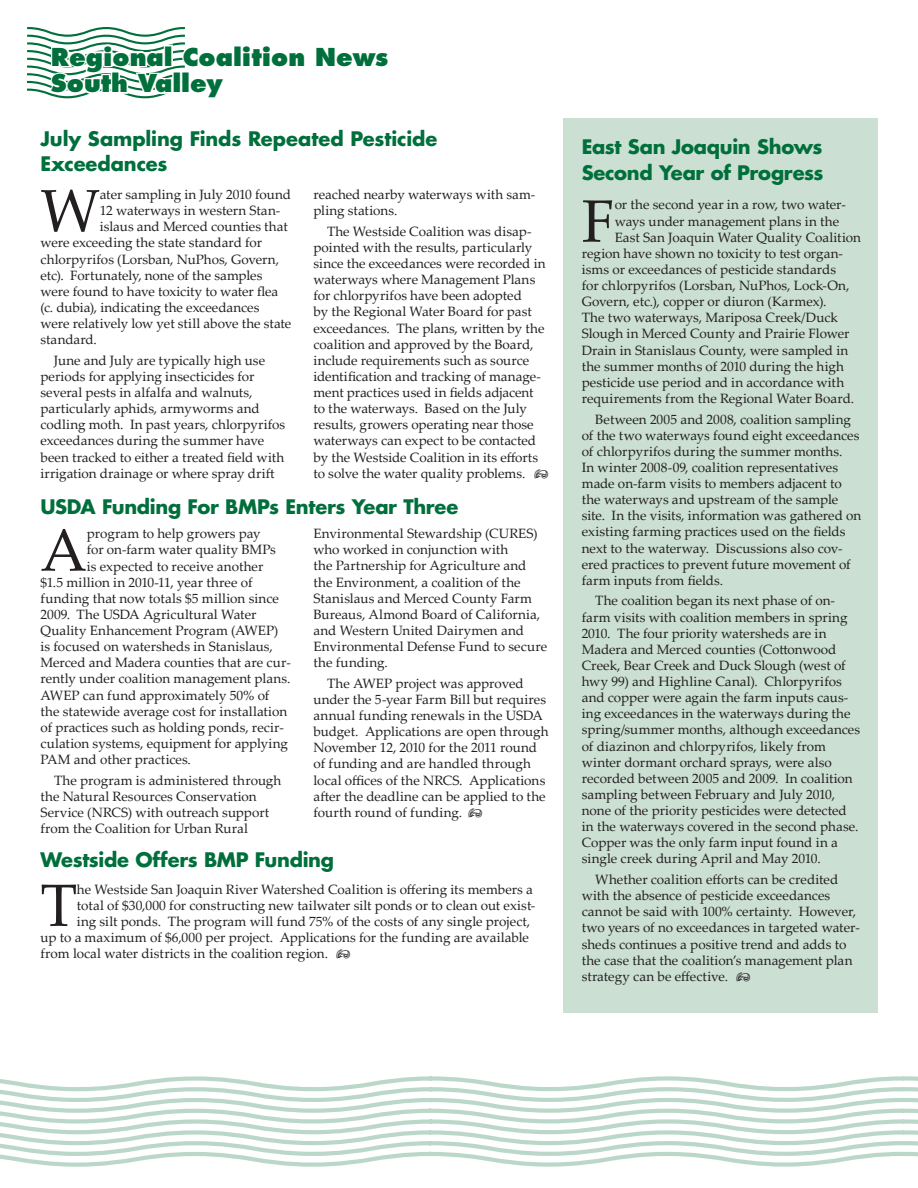
<style>
.page{position:relative;width:918px;height:1188px;background:#fff}
.page>*{position:absolute;margin:0;border:0;box-sizing:border-box;transform-origin:0 0}
.drop_cap{font:59.85px "Palatino Linotype";color:#231f20}
.body_text{font:59.85px "Palatino Linotype";color:#231f20}
.t1{font:800 24px "Futura";color:#006f3c}
.body_text-2{font:700 19.5px/25.5px "Futura";letter-spacing:-.01em;color:#006f3c}
.drop_cap-2{font:700 19.5px "Futura";letter-spacing:-.015em;color:#006f3c}
.body_text-3{font:13.5px/16.2px "Palatino Linotype";color:#231f20}
.drop_cap-3{font:13.5px "Palatino Linotype";letter-spacing:-.005em;color:#231f20}
.header_page2_blue{font:13.5px "Palatino Linotype";color:#231f20}
</style>
<div class="page">
<svg style="left:27px;top:27px;width:158px;height:72px"></svg>
<div style="left:564px;top:118px;width:314px;height:894px;background:#cbdfd3"></div>
<svg style="left:0;top:1076px;width:918px;height:91px"></svg>
<p class="t1" style="left:51px;top:41px;width:339px">Regional Coalition News</p>
<p class="t1" style="left:51px;top:68px;width:173px">South Valley</p>
<p class="body_text-2" style="left:40px;top:125px;width:398px">July Sampling Finds Repeated Pesticide</p>
<p class="body_text-2" style="left:40px;top:151px;width:129px">Exceedances</p>
<p class="drop_cap" style="left:40px;top:168px;width:61px">W</p>
<p class="drop_cap-3" style="left:100px;top:185px;width:193px">ater sampling in July 2010 found</p>
<p class="drop_cap-3" style="left:100px;top:201px;width:182px">12 waterways in western Stan-</p>
<p class="drop_cap-3" style="left:100px;top:217px;width:189px">islaus and Merced counties that</p>
<p class="drop_cap-3" style="left:40px;top:233px;width:223px">were exceeding the state standard for</p>
<p class="drop_cap-3" style="left:40px;top:249px;width:240px">chlorpyrifos (Lorsban, NuPhos, Govern,</p>
<p class="drop_cap-3" style="left:40px;top:265px;width:223px">etc). Fortunately, none of the samples</p>
<p class="drop_cap-3" style="left:40px;top:282px;width:239px">were found to have toxicity to water flea</p>
<p class="drop_cap-3" style="left:40px;top:298px;width:221px">(c. dubia), indicating the exceedances</p>
<p class="body_text-3" style="left:40px;top:315px;width:252px">were relatively low yet still above the state standard.</p>
<p class="body_text-3" style="left:40px;top:352px;width:246px;text-indent:14px">June and July are typically high use periods for applying insecticides for several pests in alfalfa and walnuts, particularly aphids, armyworms and codling moth. In past years, chlorpyrifos exceedances during the summer have</p>
<p class="body_text-3" style="left:40px;top:448px;width:245px">been tracked to either a treated field with irrigation drainage or where spray drift</p>
<p class="body_text-3" style="left:314px;top:186px;width:223px">reached nearby waterways with sam&shy;pling stations.</p>
<p class="body_text-3" style="left:314px;top:223px;width:234px;text-indent:14px">The Westside Coalition was disap&shy;pointed with the results, particularly since the exceedances were recorded in waterways where Management Plans for chlorpyrifos have been adopted<br>by the Regional Water Board for past</p>
<p class="body_text-3" style="left:314px;top:319px;width:232px">exceedances. The plans, written by the coalition and approved by the Board, include requirements such as source identification and tracking of manage-</p>
<p class="body_text-3" style="left:314px;top:384px;width:222px">ment practices used in fields adjacent to the waterways. Based on the July</p>
<p class="body_text-3" style="left:314px;top:416px;width:222px">results, growers operating near those</p>
<p class="body_text-3" style="left:314px;top:432px;width:226px">waterways can expect to be contacted by the Westside Coalition in its efforts</p>
<p class="body_text-3" style="left:314px;top:464px;width:213px">to solve the water quality problems.</p>
<p class="drop_cap-2" style="left:40px;top:494px;width:419px">USDA Funding For BMPs Enters Year Three</p>
<p class="drop_cap" style="left:40px;top:508px;width:48px">A</p>
<p class="drop_cap-3" style="left:87px;top:524px;width:176px">program to help growers pay</p>
<p class="body_text-3" style="left:314px;top:525px;width:226px">Environmental Stewardship (CURES) who worked in conjunction with<br>the Partnership for Agriculture and</p>
<p class="body_text-3" style="left:314px;top:573px;width:235px">the Environment, a coalition of the<br>Stanislaus and Merced County Farm<br>Bureaus, Almond Board of California, and Western United Dairymen and<br>Environmental Defense Fund to secure the funding.</p>
<p class="body_text-3" style="left:327px;top:675px;width:198px">The AWEP project was approved</p>
<p class="body_text-3" style="left:314px;top:691px;width:237px">under the 5-year Farm Bill but requires annual funding renewals in the USDA budget. Applications are open through November 12, 2010 for the 2011 round of funding and are handled through local offices of the NRCS. Applications</p>
<p class="body_text-3" style="left:314px;top:787px;width:234px">after the deadline can be applied to the fourth round of funding.</p>
<p class="body_text-3" style="left:87px;top:541px;width:191px">for on-farm water quality BMPs</p>
<p class="body_text-3" style="left:87px;top:557px;width:178px">is expected to receive another</p>
<p class="body_text-3" style="left:40px;top:574px;width:214px">$1.5 million in 2010-11, year three of</p>
<p class="body_text-3" style="left:40px;top:590px;width:240px">funding that now totals $5 million since</p>
<p class="body_text-3" style="left:40px;top:606px;width:218px">2009. The USDA Agricultural Water</p>
<p class="body_text-3" style="left:40px;top:622px;width:239px">Quality Enhancement Program (AWEP)</p>
<p class="body_text-3" style="left:40px;top:638px;width:252px">is focused on watersheds in Stanislaus, Merced and Madera counties that are cur&shy;rently under coalition management plans.<br>AWEP can fund approximately 50% of the statewide average cost for installation of practices such as holding ponds, recir-</p>
<p class="body_text-3" style="left:40px;top:735px;width:249px">culation systems, equipment for applying<br>PAM and other practices.</p>
<p class="body_text-3" style="left:40px;top:772px;width:243px;text-indent:14px">The program is administered through the Natural Resources Conservation Service (NRCS) with outreach support from the Coalition for Urban Rural</p>
<h3 class="body_text-2" style="left:40px;top:847px;width:295px">Westside Offers BMP Funding</h3>
<p class="body_text" style="left:40px;top:863px;width:38px">T</p>
<p class="body_text-3" style="left:77px;top:880px;width:458px">he Westside San Joaquin River Watershed Coalition is offering its members a</p>
<p class="body_text-3" style="left:77px;top:897px;width:460px">total of $30,000 for constructing new tailwater silt ponds or to clean out exist-</p>
<p class="header_page2_blue" style="left:77px;top:912px;width:455px">ing silt ponds. The program will fund 75% of the costs of any single project,</p>
<p class="header_page2_blue" style="left:40px;top:928px;width:490px">up to a maximum of $6,000 per project. Applications for the funding are available</p>
<p class="drop_cap-3" style="left:40px;top:944px;width:289px">from local water districts in the coalition region.</p>
<h3 class="body_text-2" style="left:582px;top:134px;width:243px">East San Joaquin Shows<br>Second Year of Progress</h3>
<p class="body_text" style="left:582px;top:179px;width:35px">F</p>
<p class="body_text-3" style="left:615px;top:196px;width:233px">or the second year in a row, two water-</p>
<p class="body_text-3" style="left:615px;top:212px;width:226px">ways under management plans in the</p>
<p class="body_text-3" style="left:615px;top:228px;width:248px">East San Joaquin Water Quality Coalition</p>
<p class="body_text-3" style="left:582px;top:245px;width:263px">region have shown no toxicity to test organ-</p>
<p class="body_text-3" style="left:582px;top:261px;width:256px">isms or exceedances of pesticide standards</p>
<p class="body_text-3" style="left:582px;top:277px;width:274px">for chlorpyrifos (Lorsban, NuPhos, Lock-On, Govern, etc.), copper or diuron (Karmex).<br>The two waterways, Mariposa Creek/Duck Slough in Merced County and Prairie Flower Drain in Stanislaus County, were sampled in the summer months of 2010 during the high pesticide use period and in accordance with requirements from the Regional Water Board.</p>
<p class="body_text-3" style="left:582px;top:410px;width:279px;text-indent:14px">Between 2005 and 2008, coalition sampling of the two waterways found eight exceedances of chlorpyrifos during the summer months.<br>In winter 2008-09, coalition representatives</p>
<p class="body_text-3" style="left:582px;top:475px;width:281px">made on-farm visits to members adjacent to the waterways and upstream of the sample site. In the visits, information was gathered on existing farming practices used on the fields next to the waterway. Discussions also cov&shy;ered practices to prevent future movement of farm inputs from fields.</p>
<p class="body_text-3" style="left:582px;top:592px;width:280px;text-indent:14px">The coalition began its next phase of on&shy;farm visits with coalition members in spring 2010. The four priority watersheds are in Madera and Merced counties (Cottonwood Creek, Bear Creek and Duck Slough (west of hwy 99) and Highline Canal). Chlorpyrifos and copper were again the farm inputs caus&shy;ing exceedances in the waterways during the spring/summer months, although exceedances of diazinon and chlorpyrifos, likely from winter dormant orchard sprays, were also recorded between 2005 and 2009. In coalition sampling between February and July 2010, none of the priority pesticides were detected in the waterways covered in the second phase.<br>Copper was the only farm input found in a single creek during April and May 2010.</p>
<p class="body_text-3" style="left:582px;top:871px;width:280px;text-indent:14px">Whether coalition efforts can be credited with the absence of pesticide exceedances cannot be said with 100% certainty. However, two years of no exceedances in targeted water&shy;sheds continues a positive trend and adds to the case that the coalition’s management plan strategy can be effective.</p>
</div>
